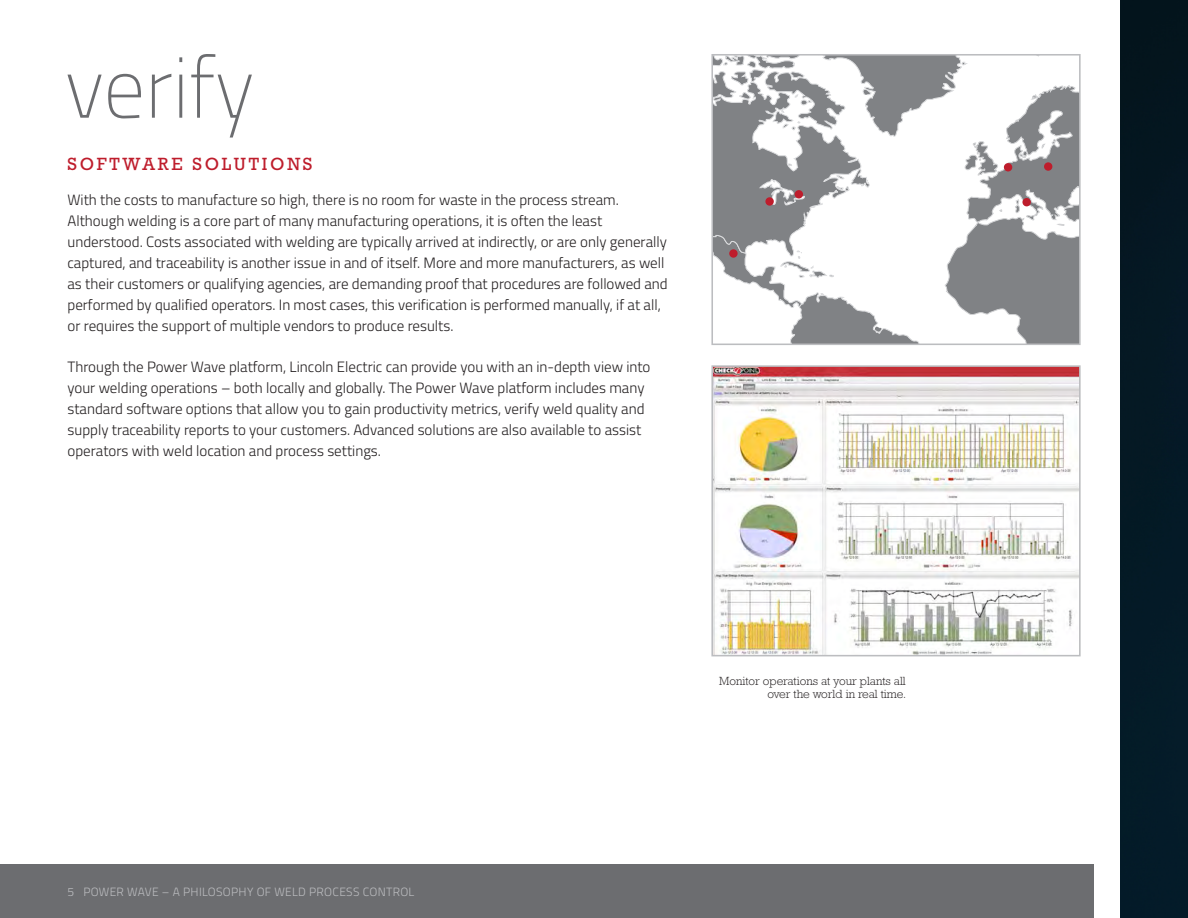
<style>
.page{position:relative;width:1188px;height:918px;background:#fff}
.page>*{position:absolute;margin:0;border:0;box-sizing:border-box;transform-origin:0 0}
.t1{font:18px "Rockwell Std";letter-spacing:.15em;color:#be1d2c}
.t2{font:300 15px/21px "Titillium";color:#231f20}
.t3{font:300 12px/13.5px "Rockwell Std";color:#231f20;text-align:right}
.t4{font:300 12px "Titillium";letter-spacing:.025em;color:#bcbdc0}
</style>
<div class="page">
<div style="left:1120px;top:0;width:68px;height:918px;background:#041925"></div>
<div style="left:0;top:864px;width:1094px;height:54px;background:#6c6d70"></div>
<svg style="left:714px;top:57px;width:364px;height:285px"></svg>
<div style="left:765px;top:197px;width:9px;height:9px;background:#be1d2c;border-radius:50%"></div>
<div style="left:1022px;top:198px;width:9px;height:8px;background:#be1d2c;border-radius:50%"></div>
<div style="left:1004px;top:163px;width:8px;height:8px;background:#be1d2c;border-radius:50%"></div>
<div style="left:1044px;top:162px;width:8px;height:9px;background:#be1d2c;border-radius:50%"></div>
<div style="left:795px;top:190px;width:8px;height:8px;background:#be1d2c;border-radius:50%"></div>
<div style="left:729px;top:249px;width:9px;height:9px;background:#be1d2c;border-radius:50%"></div>
<div style="left:711px;top:54px;width:370px;height:291px;border:2px solid #bcbdc0"></div>
<svg style="left:68px;top:54px;width:184px;height:84px"></svg>
<img style="left:714px;top:368px;width:364px;height:285px">
<div style="left:711px;top:365px;width:370px;height:291px;border:2px solid #bcbdc0"></div>
<p class="t1" style="left:68px;top:153px;width:247px">SOFTWARE SOLUTIONS</p>
<p class="t2" style="left:68px;top:188px;width:602px">With the costs to manufacture so high, there is no room for waste in the process stream.<br>Although welding is a core part of many manufacturing operations, it is often the least understood. Costs associated with welding are typically arrived at indirectly, or are only generally captured, and traceability is another issue in and of itself. More and more manufacturers, as well as their customers or qualifying agencies, are demanding proof that procedures are followed and performed by qualified operators. In most cases, this verification is performed manually, if at all, or requires the support of multiple vendors to produce results.</p>
<p class="t2" style="left:68px;top:355px;width:585px">Through the Power Wave platform, Lincoln Electric can provide you with an in-depth view into your welding operations – both locally and globally. The Power Wave platform includes many standard software options that allow you to gain productivity metrics, verify weld quality and supply traceability reports to your customers. Advanced solutions are also available to assist operators with weld location and process settings.</p>
<p class="t4" style="left:68px;top:883px;width:348px">5 POWER WAVE – A PHILOSOPHY OF WELD PROCESS CONTROL</p>
<p class="t3" style="left:719px;top:674px;width:189px">Monitor operations at your plants all over the world in real time.</p>
</div>
